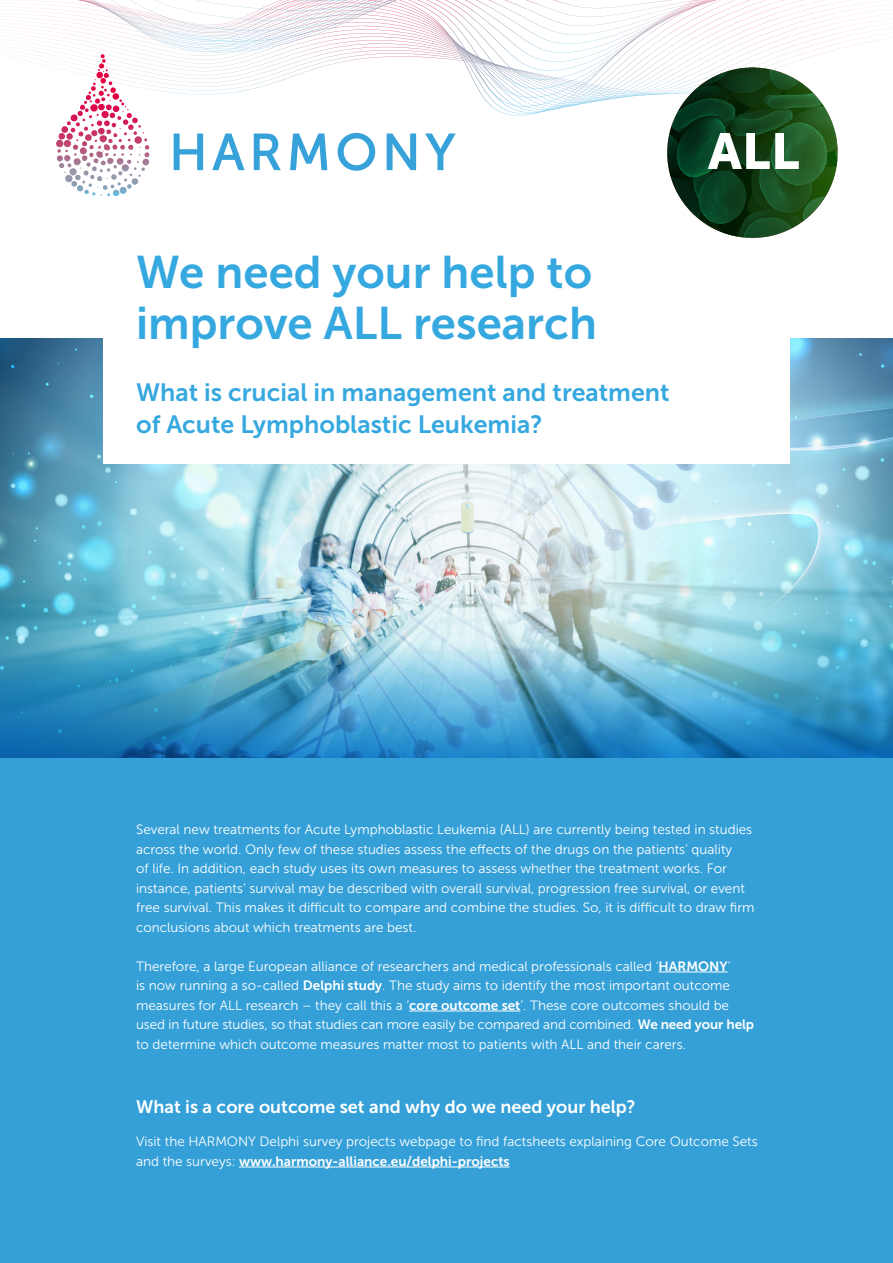
<style>
.page{position:relative;width:893px;height:1263px;background:#fff}
.page>*{position:absolute;margin:0;border:0;box-sizing:border-box;transform-origin:0 0}
.t1{font:45.6px/51.2px "Museo Sans 700";color:#36a8e0}
.t2{font:24.9px/31.2px "Museo Sans 700";color:#36a8e0}
.t3{font:18px "Museo Sans 700";color:#fff}
.t4{font:13.5px/19.5px "Museo Sans 300";color:#fff}
.t5{font:13.5px "Museo Sans 700";color:#fff}
.s1{font-family:"Museo Sans 700"}
.s2{font-family:"Museo Sans 300"}
</style>
<div class="page">
<svg style="left:23px;top:0;width:58px;height:114px"></svg>
<svg style="left:81px;top:107px;width:485px;height:9px"></svg>
<svg style="left:79px;top:98px;width:539px;height:9px"></svg>
<svg style="left:78px;top:89px;width:589px;height:9px"></svg>
<svg style="left:78px;top:80px;width:589px;height:9px"></svg>
<div style="left:0;top:731px;width:893px;height:532px;background:#35a0d8"></div>
<img style="left:0;top:338px;width:893px;height:247px">
<img style="left:0;top:585px;width:893px;height:173px">
<div style="left:103px;top:324px;width:686px;height:139px;background:#fff"></div>
<hr style="left:659px;top:972px;width:69px;height:1px;background:#fff">
<hr style="left:409px;top:1011px;width:111px;height:1px;background:#fff">
<hr style="left:239px;top:1167px;width:271px;height:1px;background:#fff">
<svg style="left:174px;top:134px;width:29px;height:36px"></svg>
<svg style="left:212px;top:134px;width:33px;height:36px"></svg>
<svg style="left:254px;top:134px;width:27px;height:36px"></svg>
<svg style="left:290px;top:134px;width:37px;height:36px"></svg>
<svg style="left:338px;top:133px;width:37px;height:38px"></svg>
<svg style="left:387px;top:134px;width:29px;height:36px"></svg>
<svg style="left:425px;top:134px;width:31px;height:36px"></svg>
<svg style="left:79px;top:0;width:637px;height:85px"></svg>
<img style="left:667px;top:67px;width:171px;height:171px">
<h1 class="t1" style="left:136px;top:246px;width:462px">We need your help to improve ALL research</h1>
<h2 class="t2" style="left:136px;top:377px;width:535px">What is crucial in management and treatment of Acute Lymphoblastic Leukemia?</h2>
<p class="t4" style="left:136px;top:820px;width:620px">Several new treatments for Acute Lymphoblastic Leukemia (ALL) are currently being tested in studies across the world. Only few of these studies assess the effects of the drugs on the patients’ quality<br>of life. In addition, each study uses its own measures to assess whether the treatment works. For instance, patients’ survival may be described with overall survival, progression free survival, or event free survival. This makes it difficult to compare and combine the studies. So, it is difficult to draw firm conclusions about which treatments are best.</p>
<p class="t4" style="left:136px;top:956px;width:619px">Therefore, a large European alliance of researchers and medical professionals called ‘<span class="s1">HARMONY</span>’<br>is now running a so-called <span class="s1">Delphi study</span>. The study aims to identify the most important outcome measures for ALL research – they call this a ‘<span class="s1">core outcome set</span>’. These core outcomes should be used in future studies, so that studies can more easily be compared and combined. <span class="s1">We need your help </span>to determine which outcome measures matter most to patients with ALL and their carers.</p>
<h3 class="t3" style="left:136px;top:1097px;width:501px">What is a core outcome set and why do we need your help?</h3>
<p class="t4" style="left:136px;top:1132px;width:623px">Visit the HARMONY Delphi survey projects webpage to find factsheets explaining Core Outcome Sets</p>
<p class="t5" style="left:136px;top:1153px;width:375px"><span class="s2">and the surveys:</span> www.harmony-alliance.eu/delphi-projects</p>
</div>
